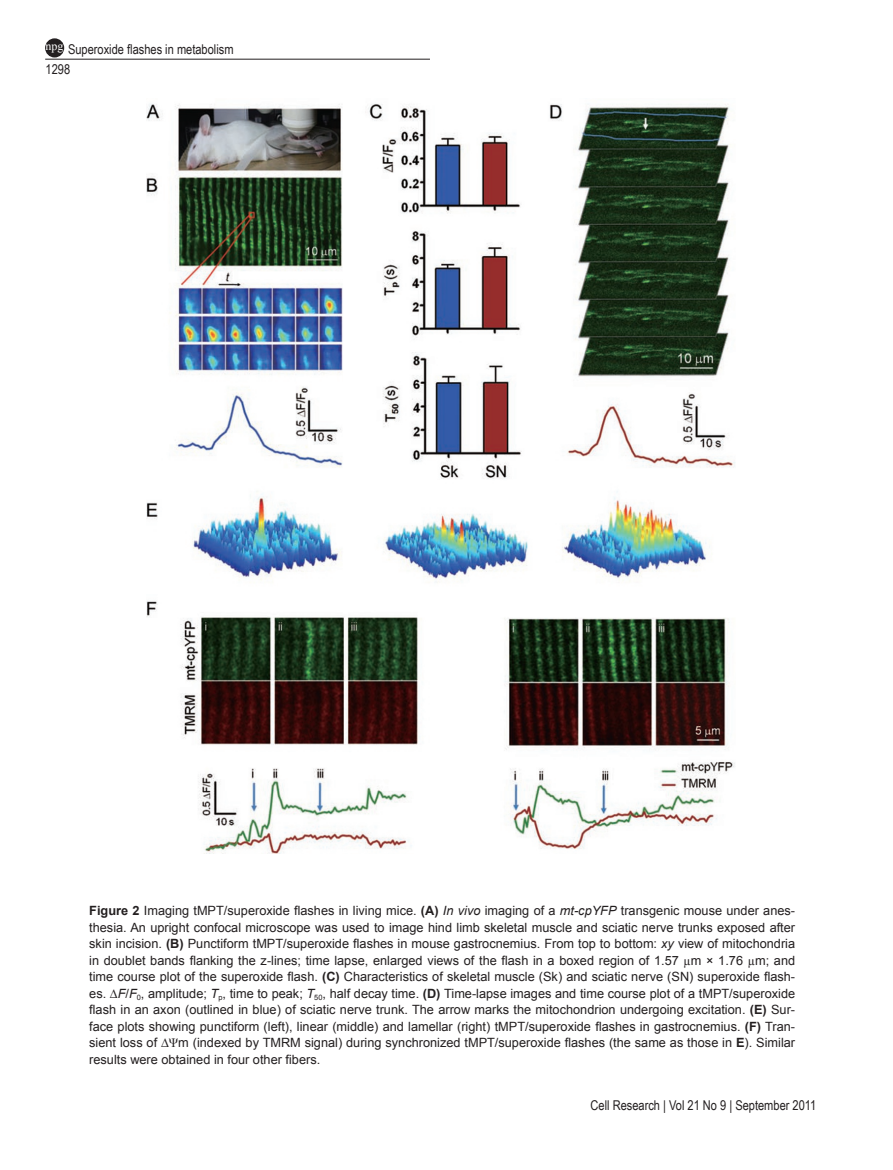
<style>
.page{position:relative;width:893px;height:1170px;background:#fff}
.page>*{position:absolute;margin:0;border:0;box-sizing:border-box;transform-origin:0 0}
.t1{font:13.5px "Arial Narrow";color:#231f20}
.t2{font:13.5px "Arial Narrow 2";color:#231f20}
.t3{font:12.75px/16.5px "Arial MT2";color:#231f20;text-align:justify}
.t4{font:12.75px "Arial";color:#231f20}
.t5{font:12px "Times New Roman PSMT2";color:#fff}
.s1{font-family:"Arial";font-weight:700}
.s2{font-family:"Arial";font-style:italic}
.s3{font-family:"Arial"}
.s4{font-family:"Times New Roman PSMT2"}
.s5{font-family:"Arial MT2"}
.s6{font-style:italic}
.s7{font-weight:700}
.s8{font-family:"Times New Roman"}
</style>
<div class="page">
<hr style="left:45px;top:59px;width:385px;height:1px;background:#231f20">
<div style="left:46px;top:39px;width:17px;height:18px;background:#231f20;border-radius:50%"></div>
<div style="left:45px;top:38px;width:19px;height:19px;border:2px solid #231f20;border-radius:50%"></div>
<img style="left:147px;top:104px;width:588px;height:749px">
<p class="t1" style="left:68px;top:39px;width:167px">Superoxide flashes in metabolism</p>
<p class="t2" style="left:46px;top:59px;width:26px">1298</p>
<p class="t5" style="left:46px;top:38px;width:19px">npg</p>
<p class="t3" style="left:89px;top:902px;width:707px"><span class="s1">Figure 2</span> Imaging tMPT/superoxide flashes in living mice. <span class="s1">(A)</span> <span class="s2">In vivo</span> <span class="s3">imaging of a</span> <span class="s2">mt-cpYFP</span> <span class="s3">transgenic mouse under anes-</span></p>
<p class="t4" style="left:89px;top:918px;width:707px">thesia. An upright confocal microscope was used to image hind limb skeletal muscle and sciatic nerve trunks exposed after</p>
<p class="t3" style="left:89px;top:935px;width:707px"><span class="s3">skin incision.</span> <span class="s1">(B)</span> Punctiform tMPT/superoxide flashes in mouse gastrocnemius. From top to bottom: <span class="s2">xy</span> <span class="s3">view of mitochondria </span>in doublet bands flanking the z-lines; time lapse, enlarged views of the flash in a boxed region of 1.57 <span class="s4">µ</span>m × 1.76 <span class="s4">µ</span>m; and time course plot of the superoxide flash. <span class="s1">(C)</span> Characteristics of skeletal muscle (Sk) and sciatic nerve (SN) superoxide flash<span class="s3">-</span></p>
<p class="t4" style="left:89px;top:984px;width:707px"><span class="s5">es. ∆</span><span class="s6">F</span>/<span class="s6">F</span><sub>0</sub><span class="s5">, amplitude;</span> <span class="s6">T</span><sub>p</sub><span class="s5">, time to peak;</span> <span class="s6">T</span><sub>50</sub>, half decay time. <span class="s7">(D)</span> Time-lapse images and time course plot of a tMPT/superoxide</p>
<p class="t3" style="left:89px;top:1001px;width:707px">flash in an axon (outlined in blue) of sciatic nerve trunk. The arrow marks the mitochondrion undergoing excitation. <span class="s1">(E)</span> <span class="s3">Sur&shy;</span>face plots showing punctiform (left), linear (middle) and lamellar (right) tMPT/superoxide flashes in gastrocnemius. <span class="s1">(F)</span> <span class="s3">Tran&shy;</span>sient loss of ∆<span class="s8">Ψ</span>m (indexed by TMRM signal) during synchronized tMPT/superoxide flashes (the same as those in <span class="s1">E</span><span class="s3">). Similar </span>results were obtained in four other fibers.</p>
<p class="t1" style="left:591px;top:1094px;width:227px">Cell Research | Vol 21 No 9 | September 2011</p>
</div>
